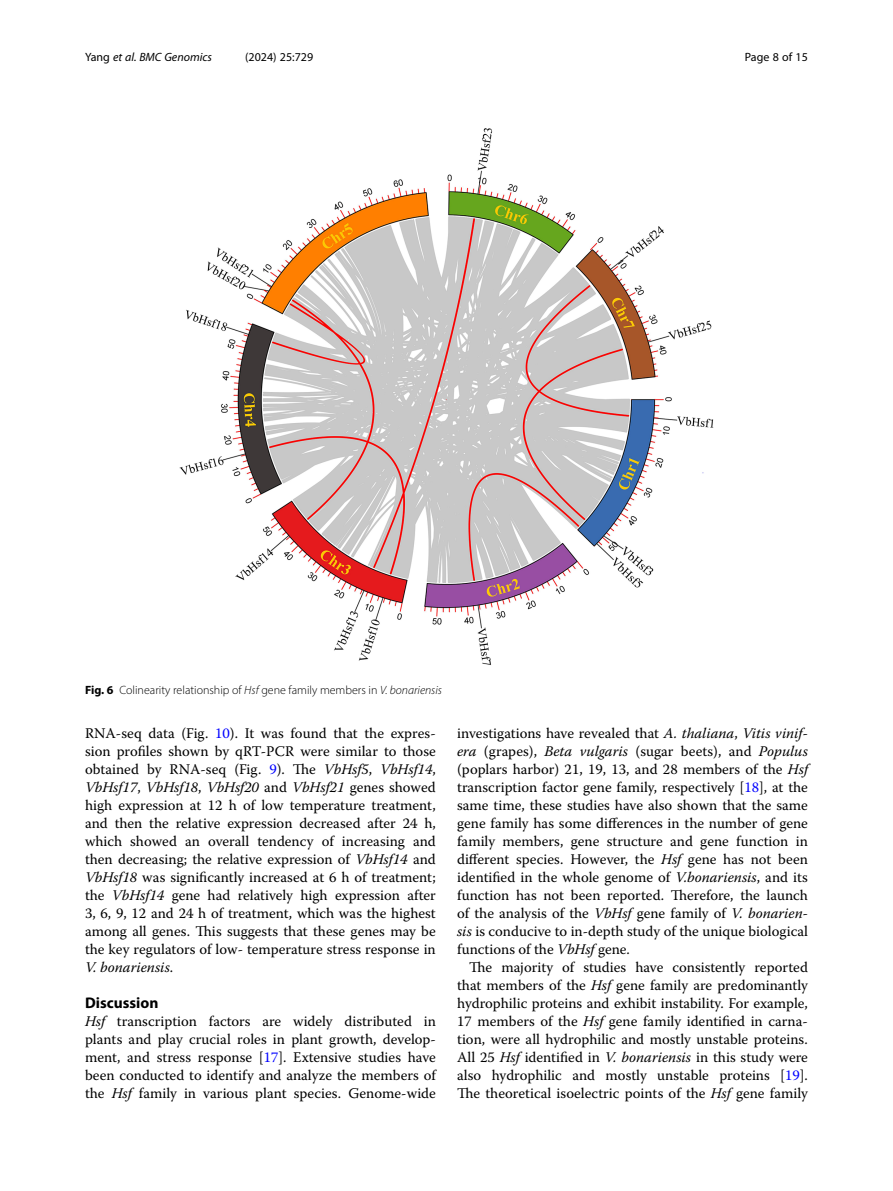
<style>
.page{position:relative;width:893px;height:1191px;background:#fff}
.page>*{position:absolute;margin:0;border:0;box-sizing:border-box;transform-origin:0 0}
.Head_1{font:700 15.45px "Myriad Pro";color:#000}
.Body_Text{font:14.7px/18px "Warnock Pro";color:#000;text-align:justify}
.Body_Text_Indent{font:14.7px/18px "Warnock Pro";color:#000;text-align:justify}
.Figure_Caption{font:300 12px "Myriad Pro";color:#000}
.t1{font:12px "Myriad Pro";color:#000}
.t2{font:italic 12px "Myriad Pro";color:#000}
.s1{font-style:normal}
.s2{font-weight:700}
.s3{font-style:italic}
.s4{color:#00f}
</style>
<div class="page">
<img style="left:179px;top:128px;width:535px;height:537px">
<p class="t2" style="left:85px;top:50px;width:129px"><span class="s1">Yang</span> et al. BMC Genomics</p>
<p class="t1" style="left:245px;top:50px;width:70px">(2024) 25:729</p>
<p class="t1" style="left:745px;top:50px;width:65px">Page 8 of 15</p>
<p class="Figure_Caption" style="left:85px;top:682px;width:358px"><span class="s2">Fig. 6</span> Colinearity relationship of <span class="s3">Hsf</span> gene family members in <span class="s3">V. bonariensis</span></p>
<p class="Body_Text" style="left:85px;top:724px;width:352px">RNA-seq data (Fig. <span class="s4">10</span>). It was found that the expres&shy;sion profiles shown by qRT-PCR were similar to those obtained by RNA-seq (Fig. <span class="s4">9</span>). The <span class="s3">VbHsf5</span>, <span class="s3">VbHsf14</span>, <span class="s3">VbHsf17</span>, <span class="s3">VbHsf18</span>, <span class="s3">VbHsf20</span> and <span class="s3">VbHsf21</span> genes showed high expression at 12 h of low temperature treatment, and then the relative expression decreased after 24 h, which showed an overall tendency of increasing and then decreasing; the relative expression of <span class="s3">VbHsf14</span> and <span class="s3">VbHsf18</span> was significantly increased at 6 h of treatment; the <span class="s3">VbHsf14</span> gene had relatively high expression after 3, 6, 9, 12 and 24 h of treatment, which was the highest among all genes. This suggests that these genes may be the key regulators of low- temperature stress response in <span class="s3">V. bonariensis</span>.</p>
<p class="Head_1" style="left:85px;top:993px;width:75px">Discussion</p>
<p class="Body_Text" style="left:85px;top:1012px;width:352px"><span class="s3">Hsf</span> transcription factors are widely distributed in plants and play crucial roles in plant growth, develop&shy;ment, and stress response [<span class="s4">17</span>]. Extensive studies have been conducted to identify and analyze the members of the <span class="s3">Hsf</span> family in various plant species. Genome-wide</p>
<p class="Body_Text" style="left:457px;top:724px;width:352px">investigations have revealed that <span class="s3">A. thaliana</span>, <span class="s3">Vitis vinif&shy;era</span> (grapes), <span class="s3">Beta vulgaris</span> (sugar beets), and <span class="s3">Populus </span>(poplars harbor) 21, 19, 13, and 28 members of the <span class="s3">Hsf </span>transcription factor gene family, respectively [<span class="s4">18</span>], at the same time, these studies have also shown that the same gene family has some differences in the number of gene family members, gene structure and gene function in different species. However, the <span class="s3">Hsf</span> gene has not been identified in the whole genome of <span class="s3">V.bonariensis</span>, and its function has not been reported. Therefore, the launch of the analysis of the <span class="s3">VbHsf</span> gene family of <span class="s3">V. bonarien&shy;sis</span> is conducive to in-depth study of the unique biological functions of the <span class="s3">VbHsf</span> gene.</p>
<p class="Body_Text_Indent" style="left:457px;top:958px;width:352px;text-indent:12px">The majority of studies have consistently reported that members of the <span class="s3">Hsf</span> gene family are predominantly hydrophilic proteins and exhibit instability. For example, 17 members of the <span class="s3">Hsf</span> gene family identified in carna&shy;tion, were all hydrophilic and mostly unstable proteins.<br>All 25 <span class="s3">Hsf</span> identified in <span class="s3">V. bonariensis</span> in this study were also hydrophilic and mostly unstable proteins [<span class="s4">19</span>].<br>The theoretical isoelectric points of the <span class="s3">Hsf</span> gene family</p>
</div>
